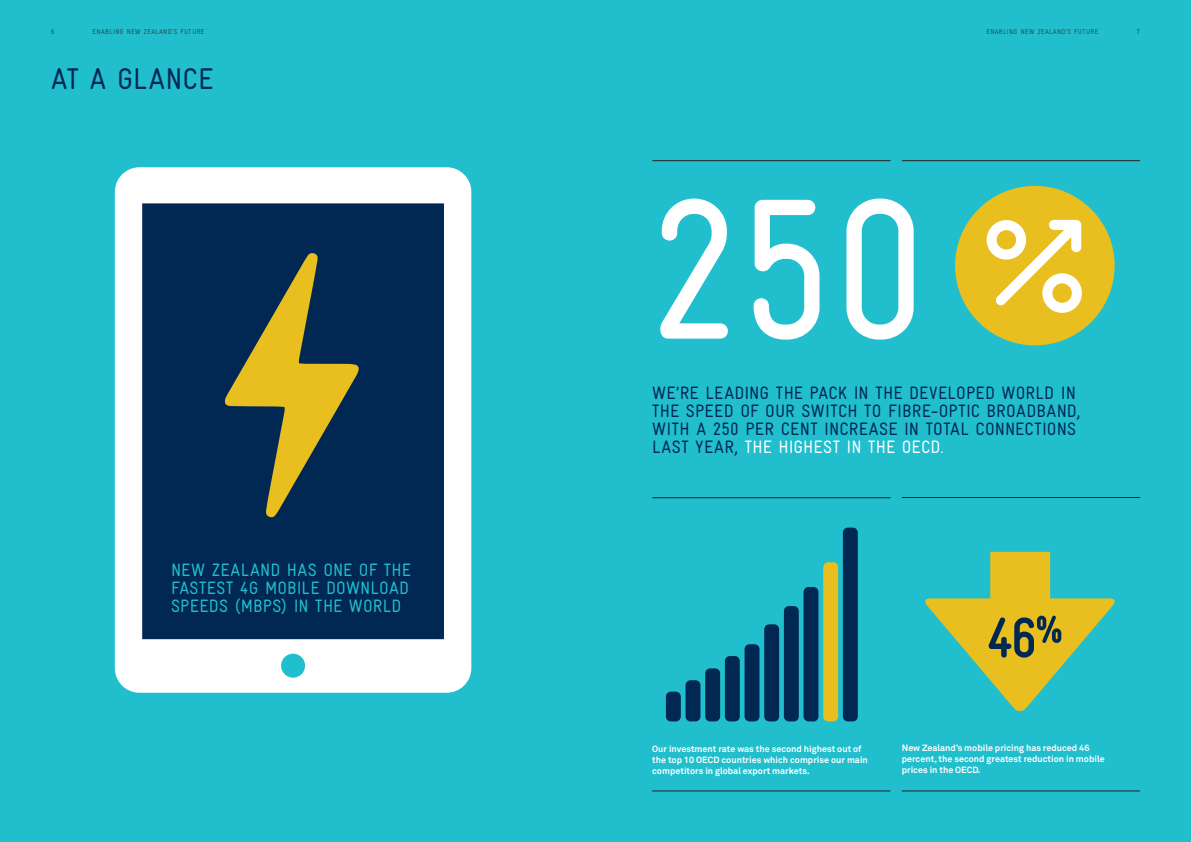
<style>
.page{position:relative;width:1191px;height:842px;background:#21bece}
.page>*{position:absolute;margin:0;border:0;box-sizing:border-box;transform-origin:0 0}
._03_pull-out_-_16_16{font:200.9px "Gravur Condensed";color:#fff}
.t1{font:30px "Gravur Condensed";letter-spacing:.005em;color:#002853}
._03_pull-out_-_16_16-2{font:18px/18px "Gravur Condensed";letter-spacing:.015em;color:#002853}
._03_pull-out_-_16_16-3{font:17.9px/17.9px "Gravur Condensed";letter-spacing:.015em;color:#21bece;text-align:justify}
.t2{font:700 9px/11px "Akkurat";color:#fff}
.t3{font:300 7px "Gravur Condensed";letter-spacing:.05em;color:#231f20}
.s1{color:#fff}
</style>
<div class="page">
<div style="left:955px;top:186px;width:159px;height:159px;background:#e8bf1e;border-radius:50%"></div>
<svg style="left:986px;top:220px;width:96px;height:93px"></svg>
<hr style="left:652px;top:161px;width:238px;height:1px;background:#231f20">
<hr style="left:652px;top:498px;width:238px;height:1px;background:#231f20">
<hr style="left:902px;top:161px;width:238px;height:1px;background:#231f20">
<hr style="left:902px;top:497px;width:238px;height:1px;background:#231f20">
<div style="left:115px;top:167px;width:356px;height:526px;background:#fff;border-radius:25px"></div>
<div style="left:142px;top:203px;width:302px;height:436px;background:#002853"></div>
<div style="left:281px;top:654px;width:24px;height:24px;background:#21bece;border-radius:50%"></div>
<hr style="left:652px;top:791px;width:238px;height:1px;background:#231f20">
<hr style="left:901px;top:791px;width:239px;height:1px;background:#231f20">
<svg style="left:925px;top:552px;width:190px;height:159px"></svg>
<svg style="left:224px;top:252px;width:135px;height:266px;background:#4d5a41"></svg>
<div style="left:666px;top:692px;width:15px;height:29px;background:#002853;border-radius:5px"></div>
<div style="left:685px;top:680px;width:15px;height:41px;background:#002853;border-radius:5px"></div>
<div style="left:705px;top:668px;width:15px;height:53px;background:#002853;border-radius:5px"></div>
<div style="left:725px;top:656px;width:15px;height:65px;background:#002853;border-radius:5px"></div>
<div style="left:744px;top:644px;width:15px;height:77px;background:#002853;border-radius:5px"></div>
<div style="left:764px;top:624px;width:15px;height:97px;background:#002853;border-radius:5px"></div>
<div style="left:784px;top:606px;width:15px;height:115px;background:#002853;border-radius:5px"></div>
<div style="left:803px;top:587px;width:15px;height:134px;background:#002853;border-radius:5px"></div>
<div style="left:823px;top:562px;width:15px;height:159px;background:#e8bf1e;border-radius:5px"></div>
<div style="left:843px;top:528px;width:14px;height:193px;background:#002853;border-radius:5px"></div>
<p class="t3" style="left:51px;top:28px;width:5px">6</p>
<p class="t3" style="left:93px;top:28px;width:113px">ENABLING NEW ZEALAND’S FUTURE</p>
<p class="t3" style="left:986px;top:28px;width:113px">ENABLING NEW ZEALAND’S FUTURE</p>
<p class="t3" style="left:1136px;top:28px;width:5px">7</p>
<p class="t1" style="left:51px;top:62px;width:164px">AT A GLANCE</p>
<p class="_03_pull-out_-_16_16-3" style="left:171px;top:561px;width:241px">NEW ZEALAND HAS ONE OF THE FASTEST 4G MOBILE DOWNLOAD SPEEDS (MBPS) IN THE WORLD</p>
<p class="_03_pull-out_-_16_16" style="left:646px;top:156px;width:284px">250</p>
<p class="_03_pull-out_-_16_16-2" style="left:652px;top:384px;width:430px">WE’RE LEADING THE PACK IN THE DEVELOPED WORLD IN THE SPEED OF OUR SWITCH TO FIBRE-OPTIC BROADBAND, WITH A 250 PER CENT INCREASE IN TOTAL CONNECTIONS LAST YEAR, <span class="s1">THE HIGHEST IN THE OECD.</span></p>
<p class="t2" style="left:652px;top:743px;width:217px">Our investment rate was the second highest out of the top 10 OECD countries which comprise our main competitors in global export markets.</p>
<p class="t2" style="left:901px;top:742px;width:204px">New Zealand’s mobile pricing has reduced 46 percent, the second greatest reduction in mobile prices in the OECD.</p>
</div>
